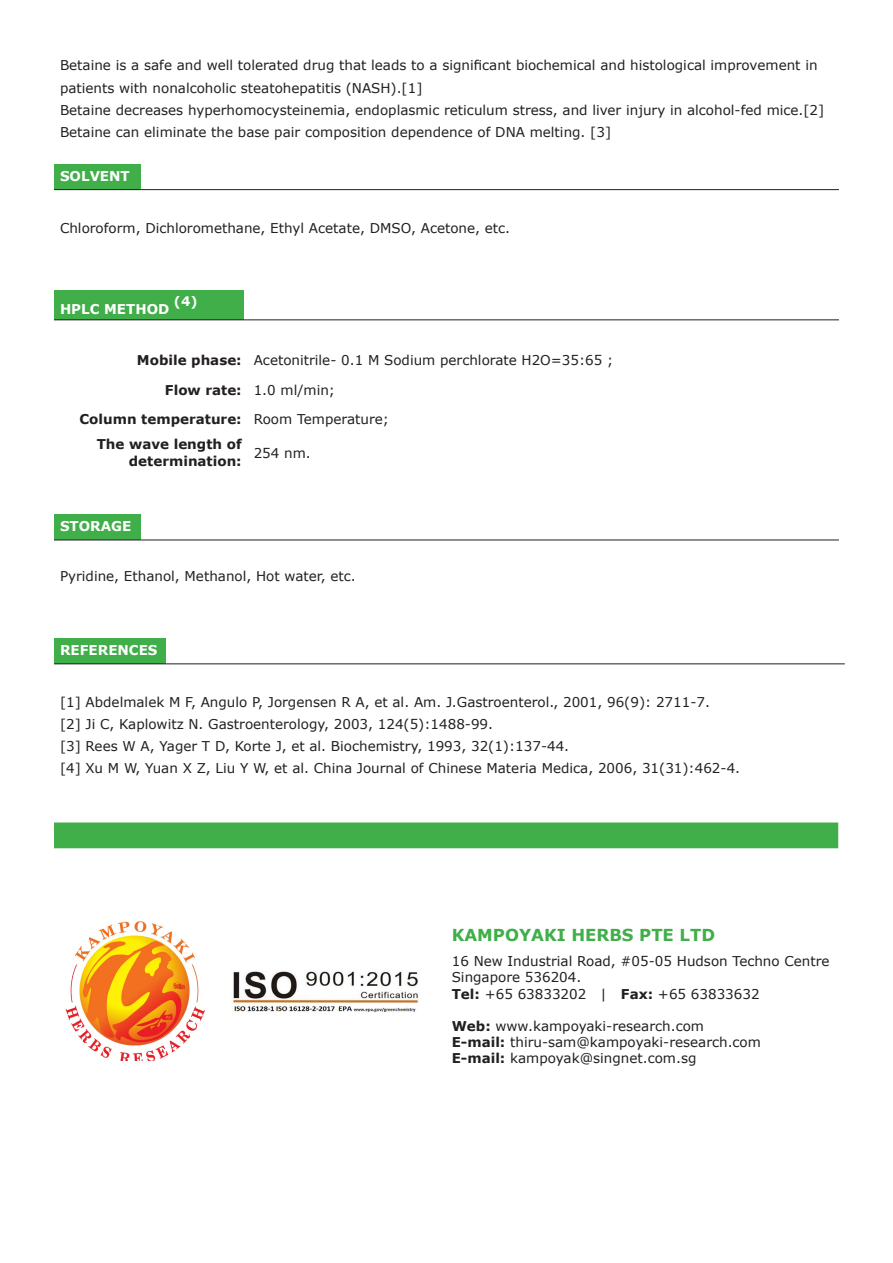
<style>
.page{position:relative;width:893px;height:1263px;background:#fff}
.page>*{position:absolute;margin:0;border:0;box-sizing:border-box;transform-origin:0 0}
.t1{font:700 16.5px "Verdana";color:#40ae49}
.t2{font:13.5px/22.2px "Verdana";color:#231f20}
.t3{font:700 13.5px/16.2px "Verdana";color:#231f20;text-align:right}
.t4{font:700 13.5px "Verdana";color:#fff}
.t5{font:700 13.05px "Verdana";color:#fff}
.s1{font-weight:700}
</style>
<div class="page">
<div style="left:54px;top:165px;width:86px;height:25px;background:#40ae49"></div>
<hr style="left:54px;top:189px;width:86px;height:1px;background:#231f20">
<hr style="left:140px;top:189px;width:699px;height:1px;background:#231f20">
<div style="left:54px;top:291px;width:189px;height:29px;background:#40ae49"></div>
<hr style="left:54px;top:320px;width:189px;height:1px;background:#231f20">
<hr style="left:248px;top:320px;width:591px;height:1px;background:#231f20">
<div style="left:54px;top:515px;width:86px;height:25px;background:#40ae49"></div>
<hr style="left:54px;top:540px;width:86px;height:1px;background:#231f20">
<hr style="left:140px;top:540px;width:699px;height:1px;background:#231f20">
<div style="left:54px;top:639px;width:112px;height:25px;background:#40ae49"></div>
<hr style="left:54px;top:664px;width:112px;height:1px;background:#231f20">
<hr style="left:166px;top:664px;width:679px;height:1px;background:#231f20">
<div style="left:54px;top:822px;width:784px;height:26px;background:#40ae49"></div>
<img style="left:65px;top:921px;width:140px;height:140px">
<img style="left:232px;top:971px;width:187px;height:41px">
<p class="t2" style="left:60px;top:55px;width:759px">Betaine is a safe and well tolerated drug that leads to a significant biochemical and histological improvement in patients with nonalcoholic steatohepatitis (NASH).[1]</p>
<p class="t2" style="left:60px;top:99px;width:766px">Betaine decreases hyperhomocysteinemia, endoplasmic reticulum stress, and liver injury in alcohol-fed mice.[2]</p>
<p class="t2" style="left:60px;top:121px;width:553px">Betaine can eliminate the base pair composition dependence of DNA melting. [3]</p>
<p class="t4" style="left:60px;top:167px;width:71px">SOLVENT</p>
<p class="t2" style="left:60px;top:217px;width:452px">Chloroform, Dichloromethane, Ethyl Acetate, DMSO, Acetone, etc.</p>
<p class="t4" style="left:60px;top:300px;width:111px">HPLC METHOD</p>
<p class="t5" style="left:174px;top:293px;width:25px">(4)</p>
<p class="t3" style="left:137px;top:352px;width:106px">Mobile phase:</p>
<p class="t2" style="left:254px;top:349px;width:361px">Acetonitrile- 0.1 M Sodium perchlorate H2O=35:65 ;</p>
<p class="t3" style="left:165px;top:382px;width:78px">Flow rate:</p>
<p class="t2" style="left:254px;top:379px;width:83px">1.0 ml/min;</p>
<p class="t3" style="left:80px;top:411px;width:164px">Column temperature:</p>
<p class="t2" style="left:254px;top:408px;width:137px">Room Temperature;</p>
<p class="t3" style="left:97px;top:437px;width:146px">The wave length of determination:</p>
<p class="t2" style="left:254px;top:442px;width:59px">254 nm.</p>
<p class="t4" style="left:60px;top:517px;width:73px">STORAGE</p>
<p class="t2" style="left:60px;top:566px;width:297px">Pyridine, Ethanol, Methanol, Hot water, etc.</p>
<p class="t4" style="left:60px;top:641px;width:99px">REFERENCES</p>
<p class="t2" style="left:60px;top:691px;width:651px">[1] Abdelmalek M F, Angulo P, Jorgensen R A, et al. Am. J.Gastroenterol., 2001, 96(9): 2711-7.</p>
<p class="t2" style="left:60px;top:713px;width:435px">[2] Ji C, Kaplowitz N. Gastroenterology, 2003, 124(5):1488-99.</p>
<p class="t2" style="left:60px;top:735px;width:511px">[3] Rees W A, Yager T D, Korte J, et al. Biochemistry, 1993, 32(1):137-44.</p>
<p class="t2" style="left:60px;top:757px;width:682px">[4] Xu M W, Yuan X Z, Liu Y W, et al. China Journal of Chinese Materia Medica, 2006, 31(31):462-4.</p>
<p class="t1" style="left:452px;top:924px;width:265px">KAMPOYAKI HERBS PTE LTD</p>
<p class="t2" style="left:452px;top:950px;width:379px">16 New Industrial Road, #05-05 Hudson Techno Centre</p>
<p class="t2" style="left:452px;top:966px;width:131px">Singapore 536204.</p>
<p class="t2" style="left:452px;top:983px;width:309px"><span class="s1">Tel:</span> +65 63833202 | <span class="s1">Fax:</span> +65 63833632</p>
<p class="t2" style="left:452px;top:1015px;width:254px"><span class="s1">Web:</span> www.kampoyaki-research.com</p>
<p class="t2" style="left:452px;top:1031px;width:311px"><span class="s1">E-mail:</span> thiru-sam@kampoyaki-research.com</p>
<p class="t2" style="left:452px;top:1047px;width:246px"><span class="s1">E-mail:</span> kampoyak@singnet.com.sg</p>
</div>
